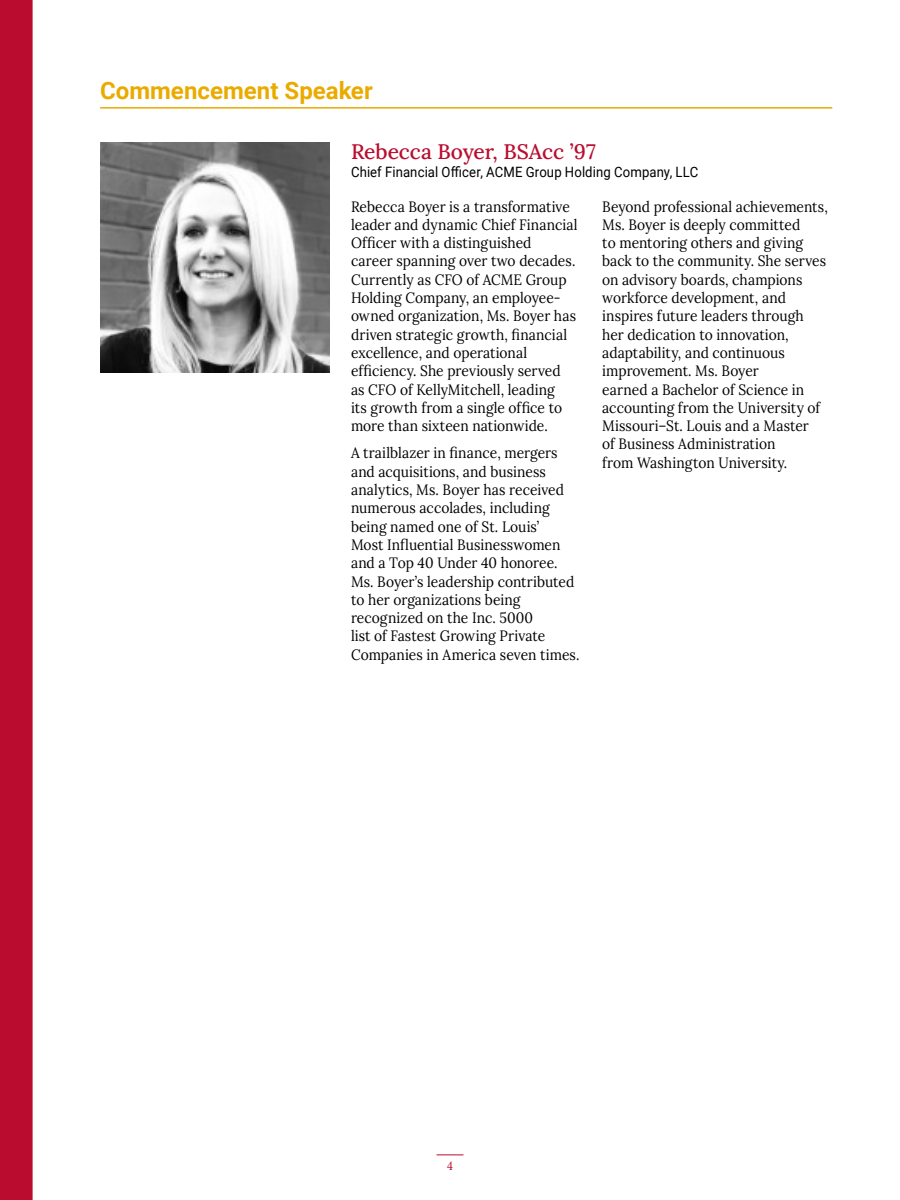
<style>
.page{position:relative;width:900px;height:1200px;background:#fff}
.page>*{position:absolute;margin:0;border:0;box-sizing:border-box;transform-origin:0 0}
.t1{font:700 24px "Roboto";color:#eaab00}
.t2{font:500 21px "Lora";letter-spacing:-.005em;color:#ba0c2f}
.t3{font:15px/18.3px "Lora";color:#000;scale:.92 1}
.t4{font:14.25px "Roboto";letter-spacing:.01em;color:#000;scale:.92 1}
.t5{font:12px "Lora";color:#ba0c2f;scale:.9 1}
</style>
<div class="page">
<div style="left:0;top:0;width:33px;height:1200px;background:#ba0c2f"></div>
<img style="left:100px;top:142px;width:230px;height:230px">
<svg style="left:436px;top:1155px;width:28px;height:1px"></svg>
<hr style="left:100px;top:107px;width:732px;height:2px;background:#eaab00">
<h2 class="t1" style="left:100px;top:74px;width:274px">Commencement Speaker</h2>
<h3 class="t2" style="left:351px;top:135px;width:246px">Rebecca Boyer, BSAcc ’97</h3>
<h4 class="t4" style="left:351px;top:162px;width:379px">Chief Financial Officer, ACME Group Holding Company, LLC</h4>
<p class="t3" style="left:351px;top:196px;width:248px">Rebecca Boyer is a transformative leader and dynamic Chief Financial<br>Officer with a distinguished<br>career spanning over two decades.<br>Currently as CFO of ACME Group<br>Holding Company, an employee&shy;owned organization, Ms. Boyer has driven strategic growth, financial excellence, and operational efficiency. She previously served as CFO of KellyMitchell, leading<br>its growth from a single office to more than sixteen nationwide.</p>
<p class="t3" style="left:351px;top:443px;width:250px">A trailblazer in finance, mergers and acquisitions, and business analytics, Ms. Boyer has received numerous accolades, including being named one of St. Louis’<br>Most Influential Businesswomen and a Top 40 Under 40 honoree.<br>Ms. Boyer’s leadership contributed to her organizations being recognized on the Inc. 5000<br>list of Fastest Growing Private<br>Companies in America seven times.</p>
<p class="t3" style="left:602px;top:196px;width:247px">Beyond professional achievements,<br>Ms. Boyer is deeply committed<br>to mentoring others and giving back to the community. She serves on advisory boards, champions workforce development, and inspires future leaders through her dedication to innovation, adaptability, and continuous improvement. Ms. Boyer<br>earned a Bachelor of Science in accounting from the University of<br>Missouri–St. Louis and a Master<br>of Business Administration<br>from Washington University.</p>
<p class="t5" style="left:447px;top:1157px;width:8px">4</p>
</div>
